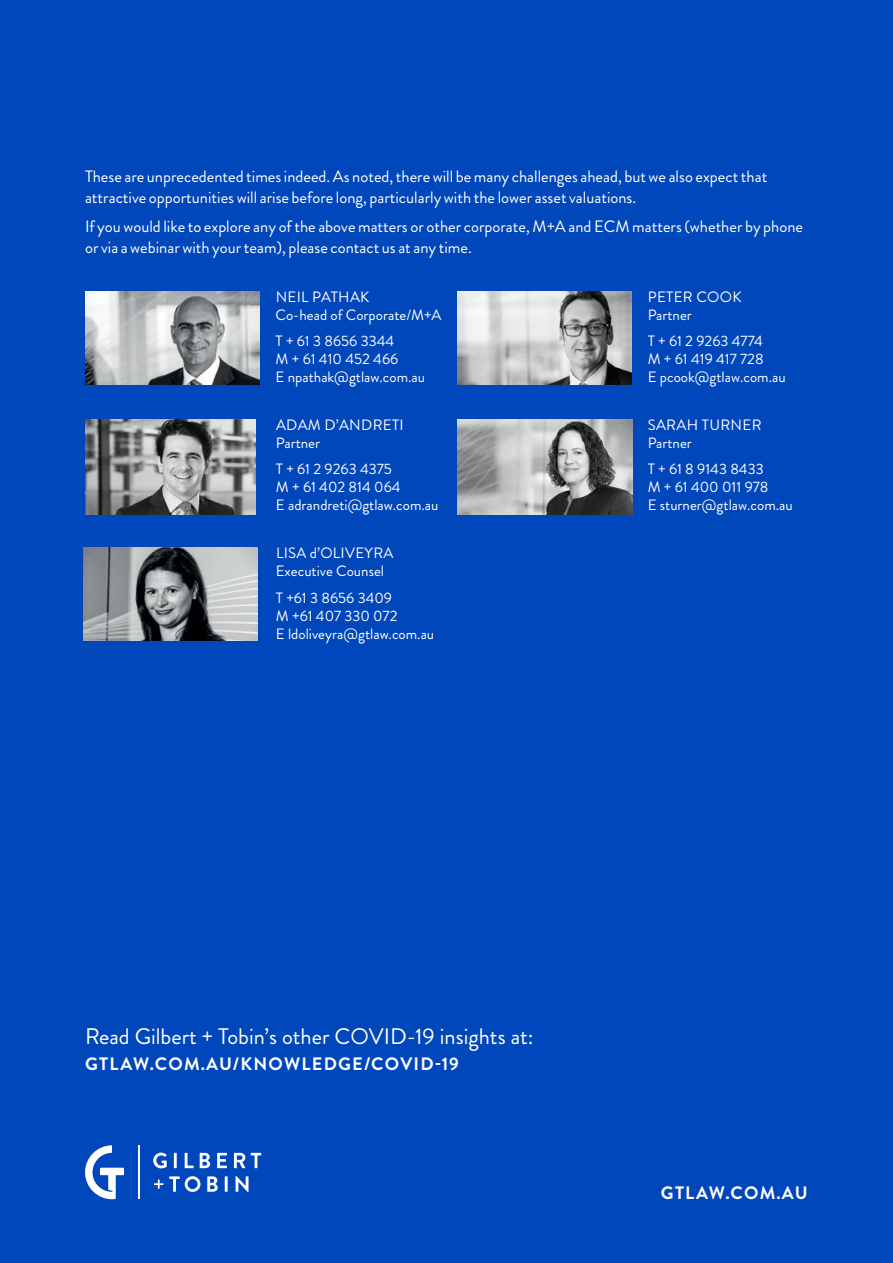
<style>
.page{position:relative;width:893px;height:1263px;background:#0047bb}
.page>*{position:absolute;margin:0;border:0;box-sizing:border-box;transform-origin:0 0}
.t1{font:22.5px "Brandon Grotesque";color:#fff}
.t2{font:700 18px "Brandon Grotesque";letter-spacing:.07em;color:#fff}
.t3{font:16.5px/21px "Brandon Grotesque";color:#fff}
.t4{font:15px/18px "Brandon Grotesque";color:#fff}
.t5{font:15px/18px "Brandon Grotesque";letter-spacing:.02em;color:#fff}
</style>
<div class="page">
<svg style="left:153px;top:1152px;width:14px;height:16px"></svg>
<hr style="left:174px;top:1153px;width:3px;height:15px;background:#fff">
<svg style="left:185px;top:1153px;width:9px;height:15px"></svg>
<svg style="left:200px;top:1153px;width:10px;height:15px"></svg>
<svg style="left:217px;top:1153px;width:10px;height:15px"></svg>
<svg style="left:234px;top:1153px;width:11px;height:15px"></svg>
<svg style="left:251px;top:1153px;width:10px;height:15px"></svg>
<svg style="left:154px;top:1179px;width:9px;height:10px"></svg>
<svg style="left:169px;top:1176px;width:31px;height:16px"></svg>
<svg style="left:207px;top:1176px;width:11px;height:16px"></svg>
<hr style="left:225px;top:1176px;width:3px;height:16px;background:#fff">
<svg style="left:236px;top:1176px;width:12px;height:16px"></svg>
<svg style="left:85px;top:1145px;width:39px;height:54px"></svg>
<hr style="left:138px;top:1145px;width:1px;height:54px;background:#fff">
<img style="left:83px;top:548px;width:175px;height:92px">
<img style="left:85px;top:291px;width:174px;height:94px">
<img style="left:457px;top:291px;width:174px;height:94px">
<img style="left:457px;top:419px;width:175px;height:95px">
<img style="left:86px;top:419px;width:169px;height:95px">
<p class="t3" style="left:85px;top:166px;width:684px">These are unprecedented times indeed. As noted, there will be many challenges ahead, but we also expect that attractive opportunities will arise before long, particularly with the lower asset valuations.</p>
<p class="t3" style="left:85px;top:216px;width:720px">If you would like to explore any of the above matters or other corporate, M+A and ECM matters (whether by phone or via a webinar with your team), please contact us at any time.</p>
<p class="t4" style="left:276px;top:288px;width:167px">NEIL PATHAK<br>Co-head of Corporate/M+A</p>
<p class="t4" style="left:276px;top:332px;width:151px">T + 61 3 8656 3344<br>M + 61 410 452 466<br>E npathak@gtlaw.com.au</p>
<p class="t5" style="left:276px;top:416px;width:129px">ADAM D’ANDRETI<br>Partner</p>
<p class="t4" style="left:276px;top:460px;width:164px">T + 61 2 9263 4375<br>M + 61 402 814 064<br>E adrandreti@gtlaw.com.au</p>
<p class="t4" style="left:276px;top:544px;width:119px">LISA d’OLIVEYRA<br>Executive Counsel</p>
<p class="t4" style="left:276px;top:589px;width:160px">T +61 3 8656 3409<br>M +61 407 330 072<br>E ldoliveyra@gtlaw.com.au</p>
<p class="t4" style="left:648px;top:288px;width:96px">PETER COOK<br>Partner</p>
<p class="t4" style="left:648px;top:332px;width:139px">T + 61 2 9263 4774<br>M + 61 419 417 728<br>E pcook@gtlaw.com.au</p>
<p class="t5" style="left:648px;top:416px;width:115px">SARAH TURNER<br>Partner</p>
<p class="t4" style="left:648px;top:460px;width:147px">T + 61 8 9143 8433<br>M + 61 400 011 978<br>E sturner@gtlaw.com.au</p>
<h1 class="t1" style="left:85px;top:1020px;width:450px">Read Gilbert + Tobin’s other COVID-19 insights at:</h1>
<p class="t2" style="left:85px;top:1051px;width:375px">GTLAW.COM.AU/KNOWLEDGE/COVID-19</p>
<p class="t2" style="left:661px;top:1180px;width:148px">GTLAW.COM.AU</p>
</div>
